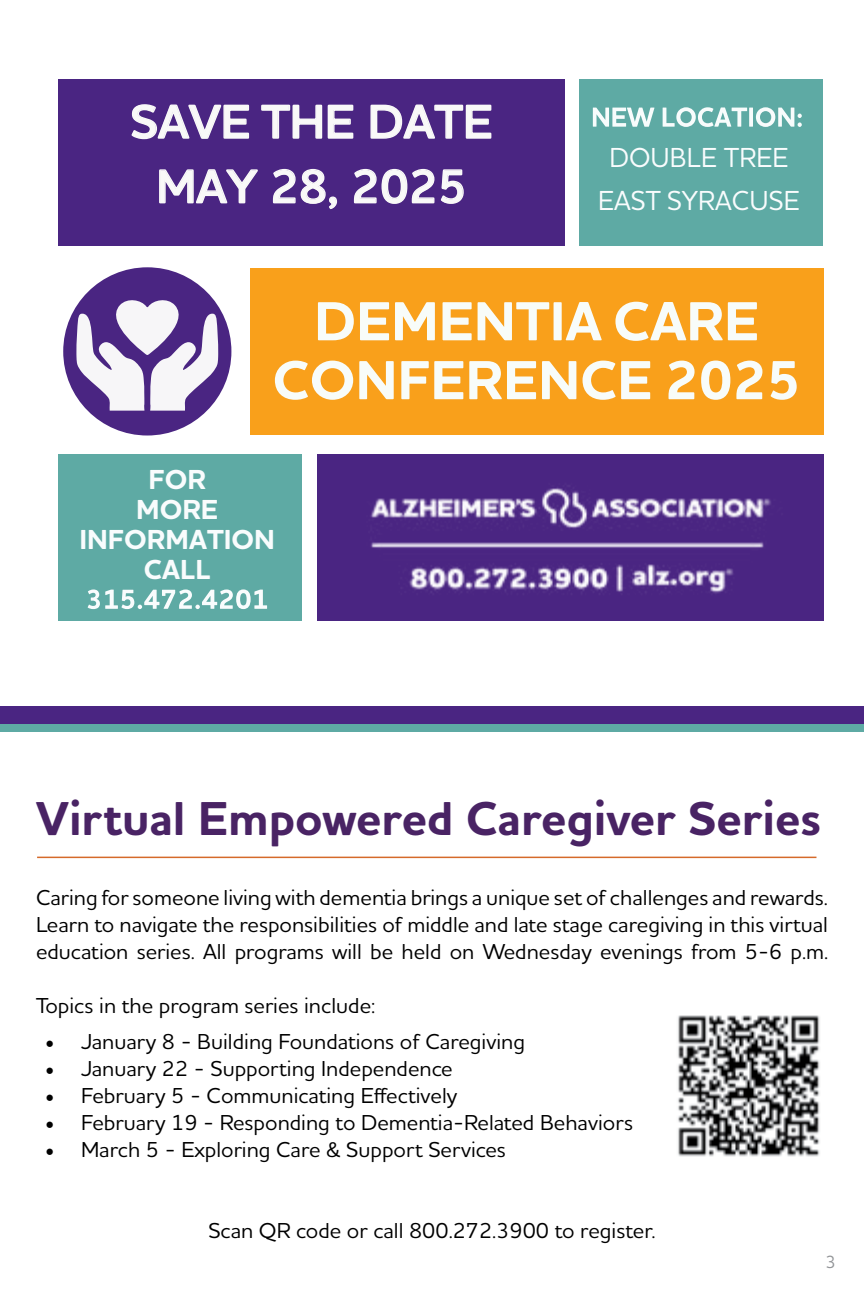
<style>
.page{position:relative;width:864px;height:1296px;background:#fff}
.page>*{position:absolute;margin:0;border:0;box-sizing:border-box;transform-origin:0 0}
.t1{font:700 56px/59px "Houschka Alt Pro";color:#f8fcf9;text-align:center}
.t2{font:700 48.4px "Houschka Alt Pro";color:#492364}
.t3{font:600 48px/64.6px "Houschka Alt Pro";color:#f9f9f8;text-align:center}
.t4{font:500 28px/42.6px "Houschka Alt Pro";color:#f9fcfd;text-align:center;scale:.95 1}
.t5{font:700 28px/30px "Houschka Alt Pro";color:#f9fcfd;text-align:center}
.t6{font:500 22px/27px "Houschka Alt Pro";color:#000;text-align:justify}
.t7{font:500 18px "Houschka Alt Pro";color:#939598}
.s1{font-family:"Minion Pro";font-weight:400;font-size:24px}
</style>
<div class="page">
<div style="left:59px;top:79px;width:506px;height:167px;background:#4a2582"></div>
<div style="left:250px;top:268px;width:574px;height:167px;background:#f9a01b"></div>
<div style="left:59px;top:455px;width:243px;height:166px;background:#5eaaa4"></div>
<div style="left:579px;top:79px;width:243px;height:167px;background:#5eaaa4"></div>
<svg style="left:131px;top:104px;width:361px;height:106px"></svg>
<svg style="left:593px;top:108px;width:61px;height:19px"></svg>
<svg style="left:663px;top:107px;width:139px;height:20px"></svg>
<svg style="left:88px;top:589px;width:179px;height:20px"></svg>
<img style="left:319px;top:454px;width:503px;height:167px">
<div style="left:63px;top:267px;width:168px;height:169px;background:#4a2582;border-radius:50%"></div>
<svg style="left:76px;top:297px;width:142px;height:114px"></svg>
<hr style="left:37px;top:857px;width:779px;height:1px;background:#d56a2a">
<img style="left:678px;top:1015px;width:142px;height:142px">
<div style="left:0;top:715px;width:864px;height:17px;background:#5eaaa4"></div>
<div style="left:0;top:707px;width:864px;height:17px;background:#4a2582"></div>
<h3 class="t3" style="left:131px;top:89px;width:363px">SAVE THE DATE<br>MAY 28, 2025</h3>
<p class="t4" style="left:598px;top:136px;width:214px">DOUBLE TREE<br>EAST SYRACUSE</p>
<h1 class="t1" style="left:273px;top:293px;width:530px">DEMENTIA CARE<br>CONFERENCE 2025</h1>
<p class="t5" style="left:79px;top:465px;width:197px">FOR<br>MORE<br>INFORMATION<br>CALL</p>
<h2 class="t2" style="left:36px;top:788px;width:787px">Virtual Empowered Caregiver Series</h2>
<p class="t6" style="left:36px;top:883px;width:794px">Caring for someone living with dementia brings a unique set of challenges and rewards.<br>Learn to navigate the responsibilities of middle and late stage caregiving in this virtual education series. All programs will be held on Wednesday evenings from 5-6 p.m.</p>
<p class="t6" style="left:36px;top:991px;width:341px">Topics in the program series include:</p>
<p class="t6" style="left:45px;top:1027px;width:482px"><span class="s1">•</span> January 8 - Building Foundations of Caregiving</p>
<p class="t6" style="left:45px;top:1054px;width:409px"><span class="s1">•</span> January 22 - Supporting Independence</p>
<p class="t6" style="left:45px;top:1081px;width:414px"><span class="s1">•</span> February 5 - Communicating Effectively</p>
<p class="t6" style="left:45px;top:1108px;width:590px"><span class="s1">•</span> February 19 - Responding to Dementia-Related Behaviors</p>
<p class="t6" style="left:45px;top:1135px;width:462px"><span class="s1">•</span> March 5 - Exploring Care &amp; Support Services</p>
<p class="t6" style="left:208px;top:1216px;width:449px">Scan QR code or call 800.272.3900 to register.</p>
<p class="t7" style="left:826px;top:1251px;width:12px">3</p>
</div>
